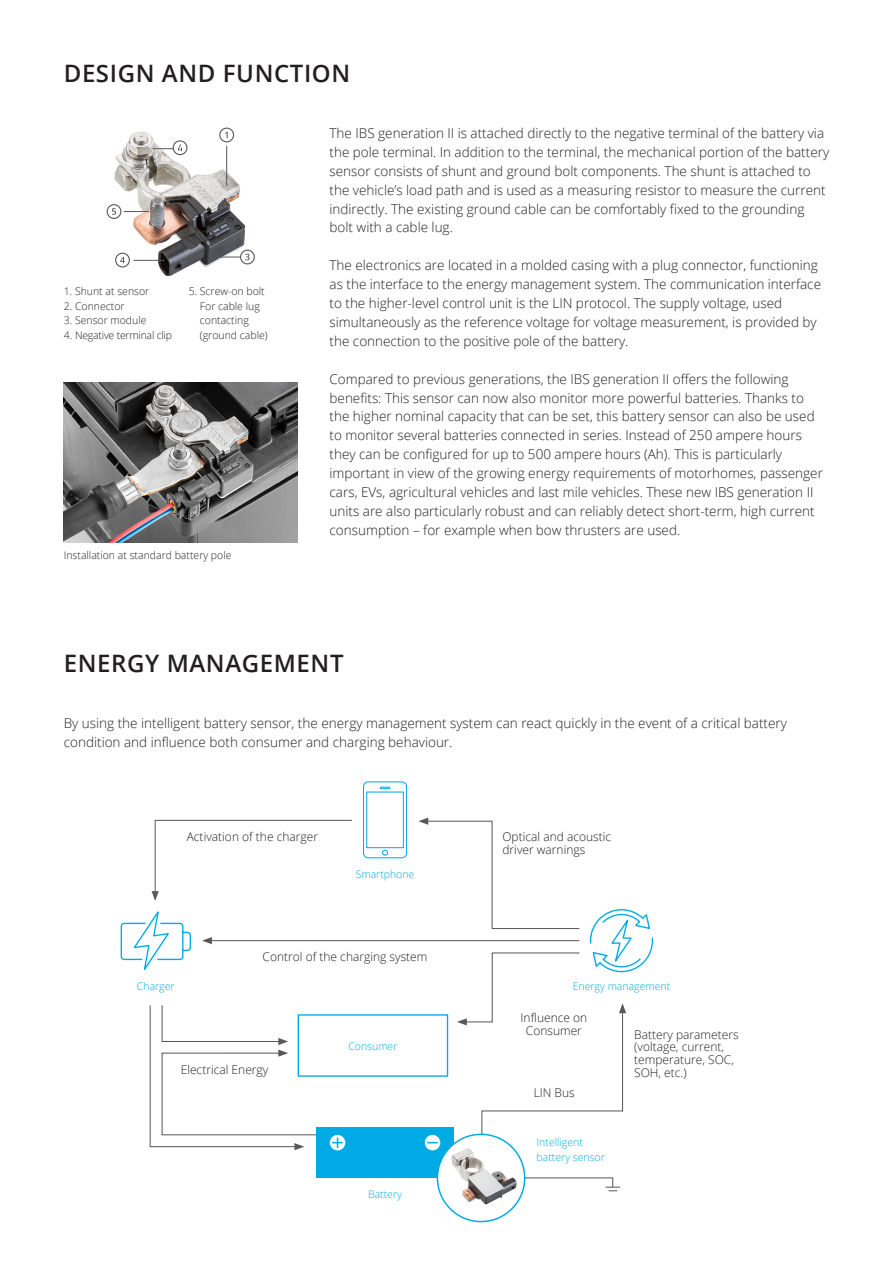
<style>
.page{position:relative;width:893px;height:1263px;background:#fff}
.page>*{position:absolute;margin:0;border:0;box-sizing:border-box;transform-origin:0 0}
.t1{font:600 24px "Open Sans";letter-spacing:.025em;color:#231f20}
.t2{font:300 13.5px/18.9px "Open Sans";color:#231f20}
.t3{font:300 12px/12.6px "Open Sans";color:#231f20}
.t4{font:300 10.5px/14.7px "Open Sans";color:#231f20}
.t5{font:300 10.5px/14.7px "Open Sans";color:#00abe5}
.t6{font:300 10.5px "Open Sans";letter-spacing:-.02em;color:#231f20}
</style>
<div class="page">
<img style="left:64px;top:383px;width:233px;height:159px">
<div style="left:316px;top:1127px;width:138px;height:51px;background:#00abe5"></div>
<svg style="left:425px;top:1135px;width:15px;height:15px"></svg>
<div style="left:330px;top:1135px;width:15px;height:15px;background:#fff;border-radius:50%"></div>
<svg style="left:332px;top:1137px;width:11px;height:11px"></svg>
<svg style="left:149px;top:1005px;width:167px;height:145px"></svg>
<hr style="left:210px;top:940px;width:369px;height:1px;background:#57585a">
<svg style="left:523px;top:1177px;width:97px;height:14px"></svg>
<svg style="left:418px;top:818px;width:236px;height:325px"></svg>
<svg style="left:363px;top:781px;width:45px;height:78px"></svg>
<div style="left:437px;top:1134px;width:88px;height:87px;background:#fff;border-radius:50%"></div>
<img style="left:451px;top:1148px;width:66px;height:57px">
<svg style="left:120px;top:819px;width:233px;height:151px"></svg>
<img style="left:115px;top:132px;width:130px;height:144px">
<svg style="left:173px;top:141px;width:14px;height:14px"></svg>
<div style="left:173px;top:140px;width:14px;height:15px;border:1px solid #57585a;border-radius:50%"></div>
<svg style="left:153px;top:144px;width:29px;height:7px"></svg>
<hr style="left:133px;top:260px;width:31px;height:1px;background:#57585a">
<svg style="left:124px;top:211px;width:25px;height:1px"></svg>
<hr style="left:214px;top:257px;width:33px;height:1px;background:#57585a">
<div style="left:107px;top:205px;width:14px;height:13px;background:#fff;border-radius:50%"></div>
<div style="left:107px;top:204px;width:14px;height:15px;border:1px solid #57585a;border-radius:50%"></div>
<div style="left:116px;top:253px;width:13px;height:14px;background:#fff;border-radius:50%"></div>
<div style="left:115px;top:253px;width:15px;height:14px;border:1px solid #57585a;border-radius:50%"></div>
<hr style="left:226px;top:146px;width:1px;height:40px;background:#57585a">
<svg style="left:241px;top:250px;width:13px;height:14px"></svg>
<div style="left:240px;top:250px;width:15px;height:14px;border:1px solid #57585a;border-radius:50%"></div>
<div style="left:220px;top:128px;width:14px;height:14px;background:#fff;border-radius:50%"></div>
<div style="left:219px;top:128px;width:15px;height:14px;border:1px solid #57585a;border-radius:50%"></div>
<svg style="left:225px;top:132px;width:3px;height:6px"></svg>
<svg style="left:245px;top:254px;width:5px;height:6px"></svg>
<svg style="left:112px;top:208px;width:4px;height:7px"></svg>
<svg style="left:120px;top:257px;width:5px;height:6px"></svg>
<h1 class="t1" style="left:64px;top:57px;width:288px">DESIGN AND FUNCTION</h1>
<p class="t4" style="left:64px;top:284px;width:87px">1. Shunt at sensor</p>
<p class="t4" style="left:64px;top:298px;width:62px">2. Connector</p>
<p class="t4" style="left:64px;top:313px;width:84px">3. Sensor module</p>
<p class="t6" style="left:64px;top:328px;width:110px">4. Negative terminal clip</p>
<p class="t4" style="left:200px;top:284px;width:69px;text-indent:-11px">5. Screw-on bolt<br>For cable lug contacting (ground cable)</p>
<p class="t4" style="left:64px;top:547px;width:169px">Installation at standard battery pole</p>
<p class="t2" style="left:330px;top:123px;width:501px">The IBS generation II is attached directly to the negative terminal of the battery via the pole terminal. In addition to the terminal, the mechanical portion of the battery sensor consists of shunt and ground bolt components. The shunt is attached to the vehicle’s load path and is used as a measuring resistor to measure the current indirectly. The existing ground cable can be comfortably fixed to the grounding bolt with a cable lug.</p>
<p class="t2" style="left:330px;top:255px;width:493px">The electronics are located in a molded casing with a plug connector, functioning as the interface to the energy management system. The communication interface to the higher-level control unit is the LIN protocol. The supply voltage, used simultaneously as the reference voltage for voltage measurement, is provided by the connection to the positive pole of the battery.</p>
<p class="t2" style="left:330px;top:369px;width:495px">Compared to previous generations, the IBS generation II offers the following benefits: This sensor can now also monitor more powerful batteries. Thanks to the higher nominal capacity that can be set, this battery sensor can also be used to monitor several batteries connected in series. Instead of 250 ampere hours they can be configured for up to 500 ampere hours (Ah). This is particularly important in view of the growing energy requirements of motorhomes, passenger cars, EVs, agricultural vehicles and last mile vehicles. These new IBS generation II units are also particularly robust and can reliably detect short-term, high current consumption – for example when bow thrusters are used.</p>
<h1 class="t1" style="left:64px;top:647px;width:281px">ENERGY MANAGEMENT</h1>
<p class="t2" style="left:64px;top:713px;width:725px">By using the intelligent battery sensor, the energy management system can react quickly in the event of a critical battery condition and influence both consumer and charging behaviour.</p>
<p class="t3" style="left:187px;top:830px;width:133px">Activation of the charger</p>
<p class="t3" style="left:502px;top:830px;width:110px">Optical and acoustic driver warnings</p>
<p class="t5" style="left:356px;top:866px;width:60px">Smartphone</p>
<p class="t3" style="left:263px;top:950px;width:166px">Control of the charging system</p>
<p class="t5" style="left:137px;top:979px;width:39px">Charger</p>
<p class="t5" style="left:573px;top:979px;width:99px">Energy management</p>
<p class="t3" style="left:181px;top:1063px;width:89px">Electrical Energy</p>
<p class="t5" style="left:348px;top:1038px;width:51px">Consumer</p>
<p class="t5" style="left:368px;top:1186px;width:35px">Battery</p>
<p class="t3" style="left:521px;top:1011px;width:68px;text-align:center">Influence on<br>Consumer</p>
<p class="t3" style="left:534px;top:1086px;width:43px">LIN Bus</p>
<p class="t5" style="left:537px;top:1134px;width:70px">Intelligent battery sensor</p>
<p class="t3" style="left:634px;top:1028px;width:106px">Battery parameters (voltage, current, temperature, SOC,<br>SOH, etc.)</p>
</div>
